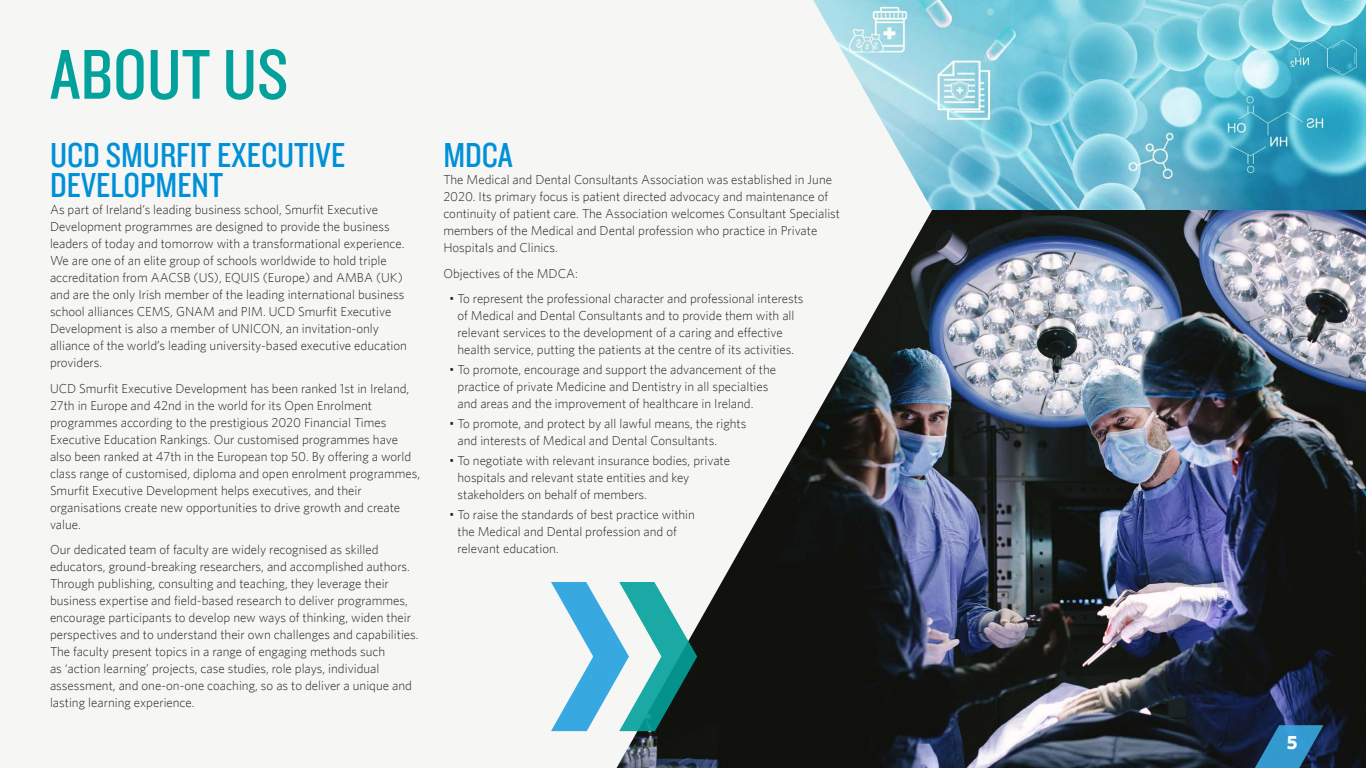
<style>
.page{position:relative;width:1366px;height:768px;background:#f6f6f5}
.page>*{position:absolute;margin:0;border:0;box-sizing:border-box;transform-origin:0 0}
.t1{font:73.1px "Knockout HTF29 Junior Liteweight";color:#02a19b}
.t2{font:36px/30px "Knockout HTF29 Junior Liteweight";color:#0090d7}
.t3{font:700 19.3px "Whitney";color:#fff}
.t4{font:300 13px/17px "Whitney";color:#262626}
</style>
<div class="page">
<img style="left:813px;top:0;width:553px;height:210px">
<img style="left:617px;top:210px;width:749px;height:558px">
<svg style="left:551px;top:582px;width:146px;height:149px"></svg>
<svg style="left:1240px;top:725px;width:83px;height:43px;background:#255f89"></svg>
<h1 class="t1" style="left:50px;top:37px;width:240px">ABOUT US</h1>
<h2 class="t2" style="left:50px;top:141px;width:297px">UCD SMURFIT EXECUTIVE<br>DEVELOPMENT</h2>
<p class="t4" style="left:50px;top:201px;width:359px">As part of Ireland’s leading business school, Smurfit Executive Development programmes are designed to provide the business leaders of today and tomorrow with a transformational experience.<br>We are one of an elite group of schools worldwide to hold triple accreditation from AACSB (US), EQUIS (Europe) and AMBA (UK) and are the only Irish member of the leading international business school alliances CEMS, GNAM and PIM. UCD Smurfit Executive Development is also a member of UNICON, an invitation-only alliance of the world’s leading university-based executive education providers.</p>
<p class="t4" style="left:50px;top:380px;width:372px">UCD Smurfit Executive Development has been ranked 1st in Ireland, 27th in Europe and 42nd in the world for its Open Enrolment programmes according to the prestigious 2020 Financial Times Executive Education Rankings. Our customised programmes have also been ranked at 47th in the European top 50. By offering a world class range of customised, diploma and open enrolment programmes, Smurfit Executive Development helps executives, and their organisations create new opportunities to drive growth and create value.</p>
<p class="t4" style="left:50px;top:541px;width:370px">Our dedicated team of faculty are widely recognised as skilled educators, ground-breaking researchers, and accomplished authors.<br>Through publishing, consulting and teaching, they leverage their business expertise and field-based research to deliver programmes, encourage participants to develop new ways of thinking, widen their perspectives and to understand their own challenges and capabilities.<br>The faculty present topics in a range of engaging methods such<br>as ‘action learning’ projects, case studies, role plays, individual assessment, and one-on-one coaching, so as to deliver a unique and lasting learning experience.</p>
<h2 class="t2" style="left:443px;top:141px;width:71px">MDCA</h2>
<p class="t4" style="left:443px;top:171px;width:398px">The Medical and Dental Consultants Association was established in June 2020. Its primary focus is patient directed advocacy and maintenance of continuity of patient care. The Association welcomes Consultant Specialist members of the Medical and Dental profession who practice in Private Hospitals and Clinics.</p>
<p class="t4" style="left:443px;top:265px;width:136px">Objectives of the MDCA:</p>
<p class="t4" style="left:458px;top:290px;width:348px;text-indent:-9px">• To represent the professional character and professional interests of Medical and Dental Consultants and to provide them with all relevant services to the development of a caring and effective health service, putting the patients at the centre of its activities.</p>
<p class="t4" style="left:458px;top:361px;width:320px;text-indent:-9px">• To promote, encourage and support the advancement of the practice of private Medicine and Dentistry in all specialties and areas and the improvement of healthcare in Ireland.</p>
<p class="t4" style="left:458px;top:415px;width:291px;text-indent:-9px">• To promote, and protect by all lawful means, the rights and interests of Medical and Dental Consultants.</p>
<p class="t4" style="left:458px;top:452px;width:274px;text-indent:-9px">• To negotiate with relevant insurance bodies, private hospitals and relevant state entities and key stakeholders on behalf of members.</p>
<p class="t4" style="left:458px;top:506px;width:239px;text-indent:-9px">• To raise the standards of best practice within the Medical and Dental profession and of relevant education.</p>
<h3 class="t3" style="left:1287px;top:731px;width:12px">5</h3>
</div>
